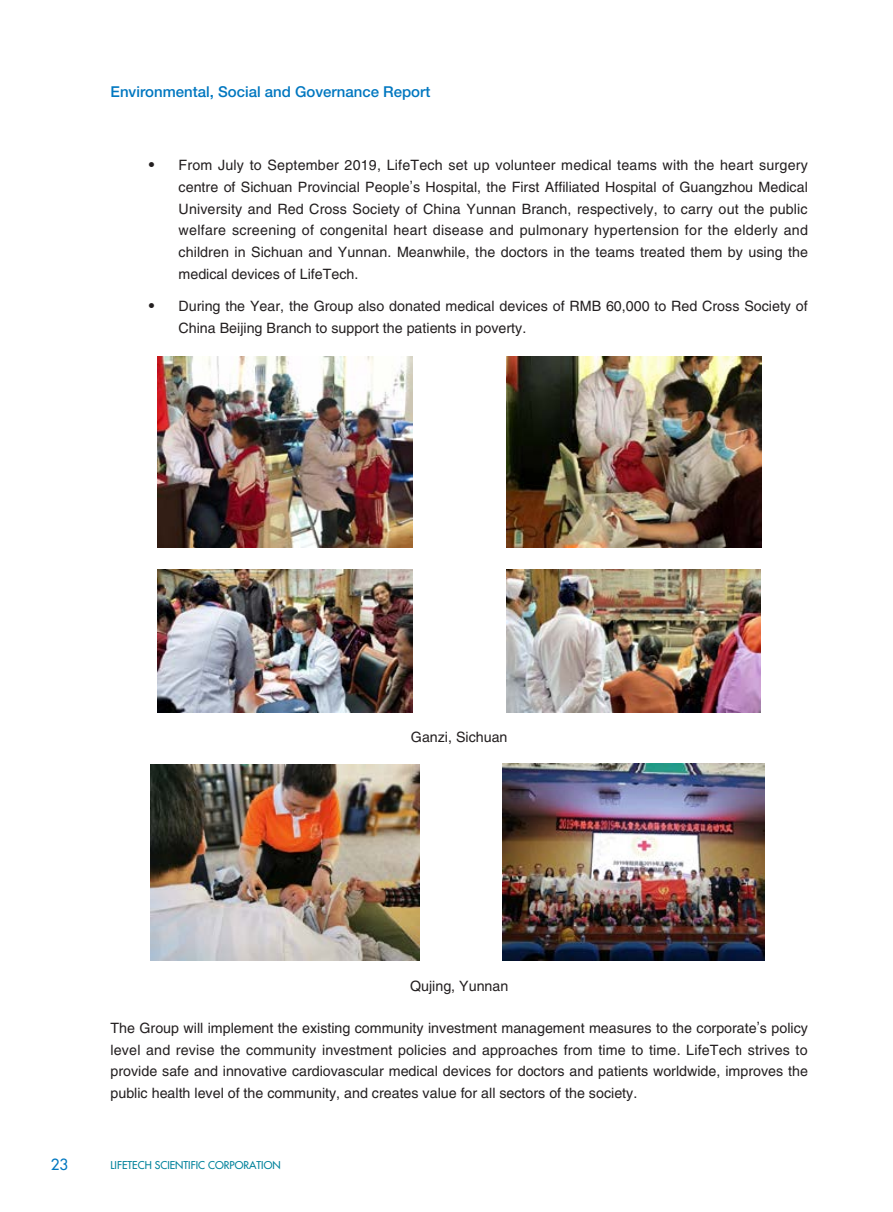
<style>
.page{position:relative;width:893px;height:1212px;background:#fff}
.page>*{position:absolute;margin:0;border:0;box-sizing:border-box;transform-origin:0 0}
.t1{font:500 15px "Helvetica Neue LT Std";color:#0077c0}
.t2{font:500 15px "Futura Std";color:#0077c0}
._1__內文{font:14.25px/21.8px "Helvetica LT Std";color:#231f20;text-align:justify}
._1__內文-2{font:300 14.25px "M Hei HK";color:#231f20}
.t3{font:500 10.5px "Futura Std";color:#00829b}
</style>
<div class="page">
<img style="left:157px;top:356px;width:255px;height:192px">
<img style="left:506px;top:356px;width:255px;height:192px">
<img style="left:157px;top:569px;width:255px;height:143px">
<img style="left:507px;top:570px;width:253px;height:142px">
<img style="left:150px;top:764px;width:270px;height:197px">
<img style="left:502px;top:764px;width:263px;height:197px">
<p class="t1" style="left:111px;top:83px;width:321px">Environmental, Social and Governance Report</p>
<p class="_1__內文-2" style="left:145px;top:158px;width:16px">‧</p>
<p class="_1__內文-2" style="left:145px;top:299px;width:16px">‧</p>
<p class="_1__內文" style="left:179px;top:154px;width:631px">From July to September 2019, LifeTech set up volunteer medical teams with the heart surgery</p>
<p class="_1__內文" style="left:179px;top:176px;width:631px">centre of Sichuan Provincial People s’ Hospital, the First Affiliated Hospital of Guangzhou Medical University and Red Cross Society of China Yunnan Branch, respectively, to carry out the public welfare screening of congenital heart disease and pulmonary hypertension for the elderly and children in Sichuan and Yunnan. Meanwhile, the doctors in the teams treated them by using the medical devices of LifeTech.</p>
<p class="_1__內文" style="left:179px;top:295px;width:631px">During the Year, the Group also donated medical devices of RMB 60,000 to Red Cross Society of</p>
<p class="_1__內文" style="left:179px;top:317px;width:349px">China Beijing Branch to support the patients in poverty.</p>
<p class="_1__內文" style="left:411px;top:726px;width:98px">Ganzi, Sichuan</p>
<p class="t2" style="left:51px;top:1155px;width:19px">23</p>
<p class="_1__內文" style="left:410px;top:975px;width:100px">Qujing, Yunnan</p>
<p class="_1__內文" style="left:111px;top:1017px;width:699px">The Group will implement the existing community investment management measures to the corporate s’ policy level and revise the community investment policies and approaches from time to time. LifeTech strives to provide safe and innovative cardiovascular medical devices for doctors and patients worldwide, improves the public health level of the community, and creates value for all sectors of the society.</p>
<p class="t3" style="left:111px;top:1159px;width:172px">LIFETECH SCIENTIFIC CORPORATION</p>
</div>
